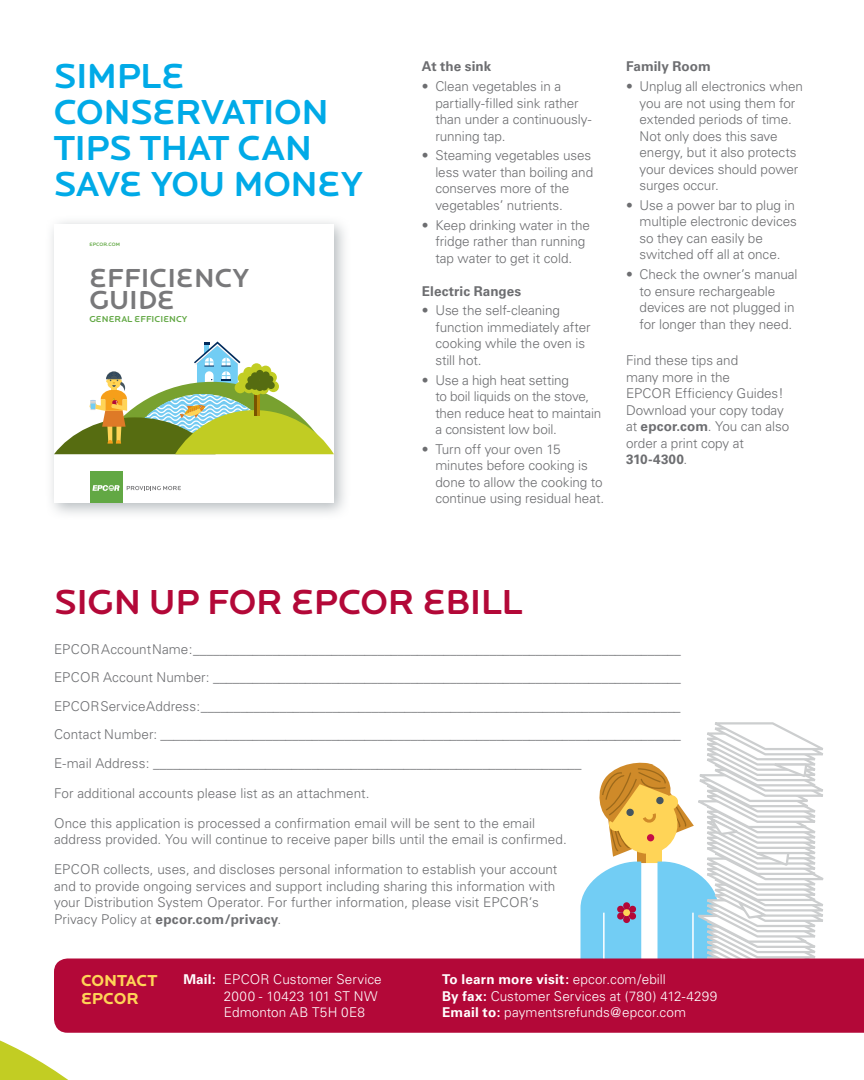
<style>
.page{position:relative;width:864px;height:1080px;background:#fff}
.page>*{position:absolute;margin:0;border:0;box-sizing:border-box;transform-origin:0 0}
.t1{font:36px/36px "EPCOR Locator Display Medium";letter-spacing:-.015em;color:#00aae7}
.t2{font:36px "EPCOR Locator Display Medium";letter-spacing:-.015em;color:#b30838}
.t3{font:500 27px/22px "Locator Display";color:#78787a}
.t4{font:16.5px/18px "EPCOR Locator Display Bold";letter-spacing:-.01em;color:#ffd457}
.t5{font:300 13.5px/16.5px "Univers";letter-spacing:-.005em;color:#6d6e71}
.t6{font:300 13.5px/16.5px "Univers";letter-spacing:.005em;color:#fff}
.t7{font:700 13.5px "Univers";letter-spacing:.005em;color:#6d6e71}
.t8{font:500 9px "Locator Display";color:#62a844}
.t9{font:500 5.1px "Locator Display";color:#62a844}
.s1{font-weight:700}
</style>
<div class="page">
<svg style="left:581px;top:722px;width:243px;height:236px"></svg>
<div style="left:45px;top:215px;width:306px;height:305px;background:#949ca1;opacity:.68"></div>
<div style="left:54px;top:224px;width:280px;height:279px;background:#fff"></div>
<svg style="left:54px;top:342px;width:280px;height:112px"></svg>
<div style="left:90px;top:472px;width:32px;height:31px;background:#62a844"></div>
<svg style="left:92px;top:485px;width:28px;height:6px"></svg>
<svg style="left:127px;top:486px;width:54px;height:4px"></svg>
<div style="left:54px;top:958px;width:810px;height:75px;background:#b30838"></div>
<svg style="left:0;top:977px;width:232px;height:103px"></svg>
<h1 class="t1" style="left:54px;top:59px;width:311px">SIMPLE<br>CONSERVATION<br>TIPS THAT CAN<br>SAVE YOU MONEY</h1>
<p class="t9" style="left:89px;top:242px;width:32px">EPCOR.COM</p>
<h2 class="t3" style="left:89px;top:268px;width:162px">EFFICIENCY<br>GUIDE</h2>
<p class="t8" style="left:89px;top:314px;width:100px">GENERAL EFFICIENCY</p>
<p class="t7" style="left:422px;top:59px;width:71px">At the sink</p>
<p class="t5" style="left:435px;top:78px;width:158px;text-indent:-14px">• Clean vegetables in a partially-filled sink rather than under a continuously&shy;running tap.</p>
<p class="t5" style="left:435px;top:147px;width:159px;text-indent:-14px">• Steaming vegetables uses less water than boiling and conserves more of the vegetables’ nutrients.</p>
<p class="t5" style="left:435px;top:217px;width:156px;text-indent:-14px">• Keep drinking water in the fridge rather than running tap water to get it cold.</p>
<p class="t7" style="left:422px;top:283px;width:101px">Electric Ranges</p>
<p class="t5" style="left:435px;top:302px;width:157px;text-indent:-14px">• Use the self-cleaning function immediately after cooking while the oven is still hot.</p>
<p class="t5" style="left:435px;top:372px;width:167px;text-indent:-14px">• Use a high heat setting<br>to boil liquids on the stove, then reduce heat to maintain a consistent low boil.</p>
<p class="t5" style="left:435px;top:441px;width:170px;text-indent:-14px">• Turn off your oven 15 minutes before cooking is done to allow the cooking to continue using residual heat.</p>
<p class="t7" style="left:626px;top:59px;width:86px">Family Room</p>
<p class="t5" style="left:640px;top:78px;width:165px;text-indent:-14px">• Unplug all electronics when you are not using them for extended periods of time.<br>Not only does this save energy, but it also protects your devices should power surges occur.</p>
<p class="t5" style="left:640px;top:197px;width:159px;text-indent:-14px">• Use a power bar to plug in multiple electronic devices so they can easily be switched off all at once.</p>
<p class="t5" style="left:640px;top:266px;width:160px;text-indent:-14px">• Check the owner’s manual to ensure rechargeable devices are not plugged in for longer than they need.</p>
<p class="t5" style="left:626px;top:352px;width:165px">Find these tips and<br>many more in the<br>EPCOR Efficiency Guides!<br>Download your copy today at <span class="s1">epcor.com</span>. You can also order a print copy at<br><span class="s1">310-4300</span>.</p>
<h1 class="t2" style="left:54px;top:582px;width:470px">SIGN UP FOR EPCOR EBILL</h1>
<p class="t5" style="left:54px;top:635px;width:629px;line-height:28.5px;text-align:justify">EPCOR Account Name: __________________________________________________________________________ EPCOR Account Number: _______________________________________________________________________ EPCOR Service Address: _________________________________________________________________________ Contact Number: _______________________________________________________________________________ E-mail Address: _________________________________________________________________</p>
<p class="t5" style="left:54px;top:785px;width:317px">For additional accounts please list as an attachment.</p>
<p class="t5" style="left:54px;top:815px;width:515px">Once this application is processed a confirmation email will be sent to the email address provided. You will continue to receive paper bills until the email is confirmed.</p>
<p class="t5" style="left:54px;top:861px;width:505px">EPCOR collects, uses, and discloses personal information to establish your account and to provide ongoing services and support including sharing this information with your Distribution System Operator. For further information, please visit EPCOR’s Privacy Policy at <span class="s1">epcor.com/privacy</span>.</p>
<p class="t4" style="left:81px;top:972px;width:78px">CONTACT ePCOR</p>
<p class="t6" style="left:224px;top:971px;width:159px;text-indent:-40px"><span class="s1">Mail:</span> EPCOR Customer Service<br>2000 - 10423 101 ST NW<br>Edmonton AB T5H 0E8</p>
<p class="t6" style="left:442px;top:971px;width:277px"><span class="s1">To learn more visit:</span> epcor.com/ebill<br><span class="s1">By fax:</span> Customer Services at (780) 412-4299<br><span class="s1">Email to:</span> paymentsrefunds@epcor.com</p>
</div>
